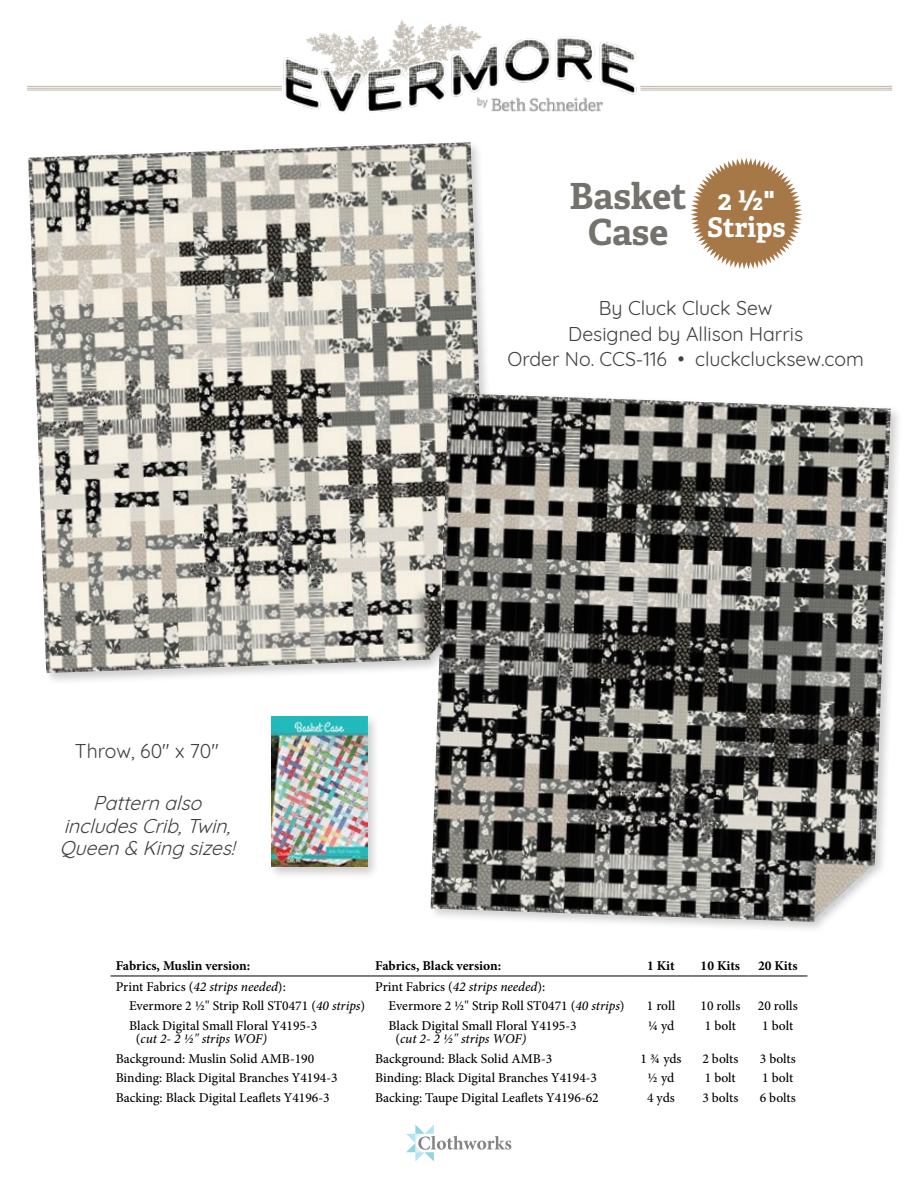
<style>
.page{position:relative;width:918px;height:1188px;background:#fff}
.page>*{position:absolute;margin:0;border:0;box-sizing:border-box;transform-origin:0 0}
.t1{font:700 36px/36px "Adelle";letter-spacing:-.005em;color:#74726d;text-align:center}
.t2{font:700 27px/27px "Adelle";color:#fff;text-align:center}
.t3{font:19.5px/25.5px "Quicksand";color:#404040;text-align:center}
.t4{font:italic 19.5px/22.5px "Quicksand";color:#404040;text-align:center}
.t5{font:500 13.5px/13.5px "Minion Pro";color:#000}
.t6{font:700 13.5px "Minion Pro";letter-spacing:-.005em;color:#000}
.s1{font-style:italic}
.s2{font-weight:400}
</style>
<div class="page">
<img style="left:250px;top:20px;width:421px;height:93px">
<hr style="left:27px;top:86px;width:255px;height:1px;background:#bdb6a8">
<hr style="left:27px;top:88px;width:255px;height:1px;background:#bdb6a8">
<hr style="left:27px;top:90px;width:255px;height:1px;background:#bdb6a8">
<hr style="left:640px;top:86px;width:252px;height:1px;background:#bdb6a8">
<hr style="left:640px;top:88px;width:252px;height:1px;background:#bdb6a8">
<hr style="left:640px;top:90px;width:252px;height:1px;background:#bdb6a8">
<svg style="left:406px;top:1124px;width:105px;height:38px"></svg>
<div style="left:25px;top:139px;width:474px;height:546px;background:#000;opacity:.2"></div>
<img style="left:28px;top:142px;width:461px;height:531px">
<div style="left:428px;top:390px;width:475px;height:545px;background:#000;opacity:.2"></div>
<img style="left:431px;top:393px;width:460px;height:531px">
<hr style="left:111px;top:976px;width:259px;height:1px;background:#000">
<hr style="left:370px;top:976px;width:260px;height:1px;background:#000">
<hr style="left:630px;top:976px;width:62px;height:1px;background:#000">
<hr style="left:692px;top:976px;width:56px;height:1px;background:#000">
<hr style="left:748px;top:976px;width:59px;height:1px;background:#000">
<svg style="left:691px;top:158px;width:111px;height:111px"></svg>
<div style="left:268px;top:713px;width:112px;height:167px;background:#000;opacity:.2"></div>
<img style="left:271px;top:716px;width:96px;height:151px">
<h1 class="t1" style="left:569px;top:178px;width:119px">Basket<br>Case</h1>
<h2 class="t2" style="left:707px;top:187px;width:80px">2 ½"<br>Strips</h2>
<h3 class="t3" style="left:75px;top:736px;width:146px">Throw, 60" x 70"</h3>
<h3 class="t4" style="left:59px;top:790px;width:184px">Patternalso includesCrib,Twin,<br>Queen&amp; Kingsizes!</h3>
<h3 class="t3" style="left:507px;top:294px;width:358px">By Cluck Cluck Sew<br>Designed by Allison Harris<br>Order No. CCS-116 • cluckclucksew.com</h3>
<p class="t6" style="left:116px;top:956px;width:136px">Fabrics, Muslin version:</p>
<p class="t6" style="left:375px;top:956px;width:128px">Fabrics, Black version:</p>
<p class="t6" style="left:647px;top:956px;width:29px">1 Kit</p>
<p class="t6" style="left:701px;top:956px;width:41px">10 Kits</p>
<p class="t6" style="left:758px;top:956px;width:41px">20 Kits</p>
<p class="t5" style="left:116px;top:980px;width:172px">Print Fabrics (<span class="s1">42 strips needed</span>):</p>
<p class="t5" style="left:375px;top:980px;width:172px">Print Fabrics (<span class="s1">42 strips needed</span>):</p>
<p class="t5" style="left:129px;top:999px;width:237px">Evermore 2 ½" Strip Roll ST0471 (<span class="s1">40 strips</span>)</p>
<p class="t5" style="left:389px;top:999px;width:237px">Evermore 2 ½" Strip Roll ST0471 (<span class="s1">40 strips</span>)</p>
<p class="t5" style="left:647px;top:999px;width:30px">1 roll</p>
<p class="t5" style="left:700px;top:999px;width:41px">10 rolls</p>
<p class="t5" style="left:758px;top:999px;width:41px">20 rolls</p>
<p class="t5" style="left:136px;top:1019px;width:183px;text-indent:-7px">Black Digital Small Floral Y4195-3 (<span class="s1">cut 2- 2 ½" strips WOF)</span></p>
<p class="t5" style="left:395px;top:1019px;width:183px;text-indent:-7px">Black Digital Small Floral Y4195-3 (<span class="s1">cut 2- 2 ½" strips WOF)</span></p>
<p class="t5" style="left:648px;top:1019px;width:28px">¼ yd</p>
<p class="t5" style="left:705px;top:1019px;width:32px">1 bolt</p>
<p class="t5" style="left:762px;top:1019px;width:32px">1 bolt</p>
<p class="t5" style="left:116px;top:1052px;width:200px">Background: Muslin Solid AMB-190</p>
<p class="t5" style="left:375px;top:1052px;width:179px">Background: Black Solid AMB-3</p>
<p class="t5" style="left:640px;top:1052px;width:43px">1 ¾ yds</p>
<p class="t5" style="left:702px;top:1052px;width:37px">2 bolts</p>
<p class="t5" style="left:760px;top:1052px;width:37px">3 bolts</p>
<p class="t5" style="left:116px;top:1071px;width:224px">Binding: Black Digital Branches Y4194-3</p>
<p class="t5" style="left:375px;top:1071px;width:224px">Binding: Black Digital Branches Y4194-3</p>
<p class="t5" style="left:648px;top:1071px;width:28px">½ yd</p>
<p class="t5" style="left:705px;top:1071px;width:32px">1 bolt</p>
<p class="t5" style="left:762px;top:1071px;width:32px">1 bolt</p>
<p class="t5" style="left:116px;top:1091px;width:216px">Backing: Black Digital Leaflets Y4196-3</p>
<p class="t5" style="left:375px;top:1091px;width:225px">Backing: Taupe Digital Leaflets Y4196-62</p>
<p class="t5" style="left:647px;top:1091px;width:29px"><span class="s2">4</span> yds</p>
<p class="t5" style="left:702px;top:1091px;width:37px">3 bolts</p>
<p class="t5" style="left:760px;top:1091px;width:37px">6 bolts</p>
</div>
